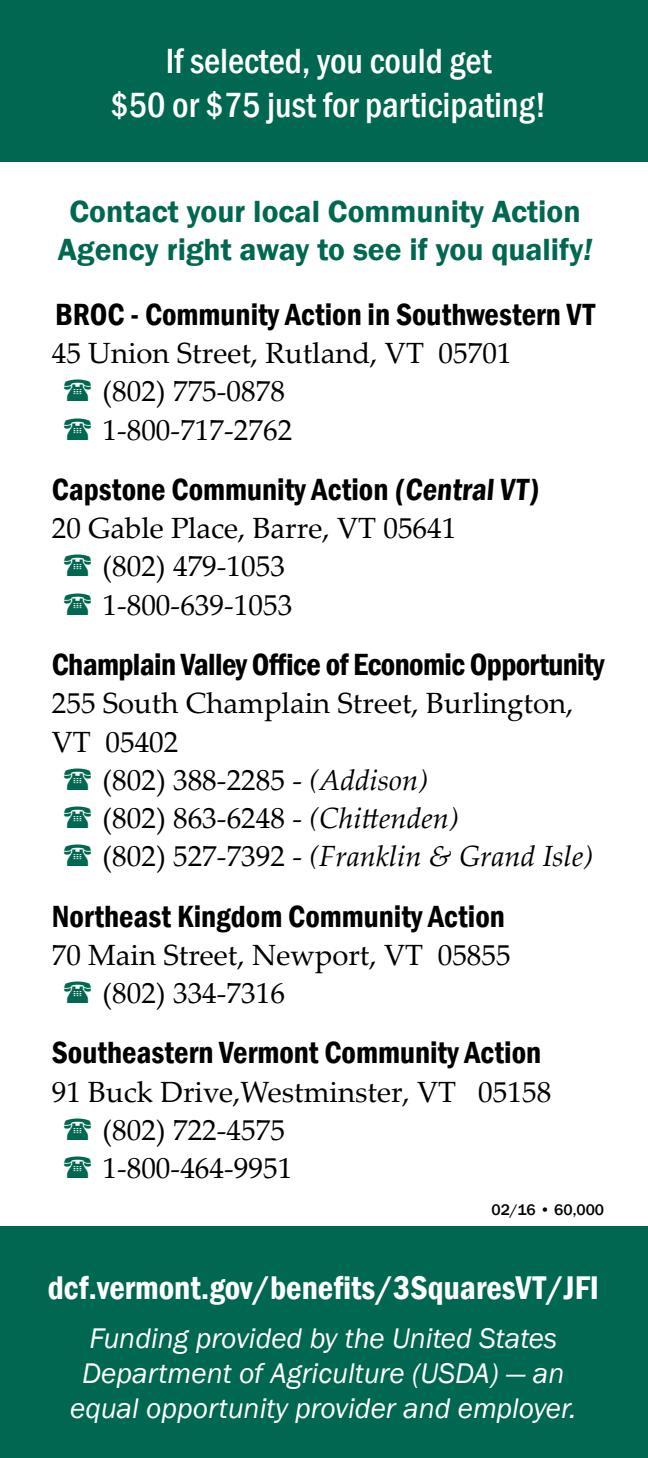
<style>
.page{position:relative;width:648px;height:1458px;background:#fff}
.page>*{position:absolute;margin:0;border:0;box-sizing:border-box;transform-origin:0 0}
.t1{font:500 condensed 36px/43.2px "Franklin Gothic";color:#fff;text-align:center}
.t2{font:600 condensed 33.75px "Franklin Gothic";color:#fff}
.t3{font:600 condensed 31.5px "Franklin Gothic";color:#000}
.t4{font:600 31.5px/37.8px "Franklin Gothic";color:#006750;text-align:center}
.t5{font:600 condensed 31.5px "Franklin Gothic";letter-spacing:-.02em;color:#000}
.t6{font:29.25px/38.2px "Palatino Linotype";color:#000}
.t7{font:italic 29.25px/35.1px "Franklin Gothic";color:#fff;text-align:center}
.t8{font:italic 29.25px "Palatino Linotype";color:#000}
.t9{font:500 15.75px "Franklin Gothic";color:#000}
.s1{font-style:italic}
.s2{font-style:normal}
</style>
<div class="page">
<div style="left:0;top:1226px;width:648px;height:232px;background:#006750"></div>
<div style="left:0;top:0;width:648px;height:162px;background:#006750"></div>
<p class="t1" style="left:110px;top:40px;width:438px">If selected, you could get<br>$50 or $75 just for participating!</p>
<p class="t4" style="left:58px;top:193px;width:536px">Contact your local Community Action<br>Agency right away to see if you qualify<span class="s1">!</span></p>
<p class="t3" style="left:55px;top:293px;width:542px">BROC - Community Action in Southwestern VT</p>
<p class="t6" style="left:102px;top:333px;width:411px;text-indent:-51px">45 Union Street, Rutland, VT 05701 (802) 775-0878<br>1-800-717-2762</p>
<p class="t3" style="left:52px;top:468px;width:492px">Capstone Community Action (Central VT)</p>
<p class="t6" style="left:102px;top:508px;width:356px;text-indent:-51px">20 Gable Place, Barre, VT 05641 (802) 479-1053<br>1-800-639-1053</p>
<p class="t5" style="left:52px;top:643px;width:554px">Champlain Valley Office of Economic Opportunity</p>
<p class="t6" style="left:52px;top:683px;width:523px">255 South Champlain Street, Burlington,</p>
<p class="t6" style="left:52px;top:721px;width:128px">VT 05402</p>
<p class="t6" style="left:102px;top:760px;width:327px">(802) 388-2285 - <span class="s1">(Addison)</span></p>
<p class="t6" style="left:102px;top:798px;width:358px">(802) 863-6248 - <span class="s1">(Chittenden)</span></p>
<p class="t8" style="left:102px;top:836px;width:492px"><span class="s2">(802) 527-7392 -</span> (Franklin &amp; Grand Isle)</p>
<p class="t3" style="left:52px;top:895px;width:455px">Northeast Kingdom Community Action</p>
<p class="t6" style="left:102px;top:935px;width:410px;text-indent:-51px">70 Main Street, Newport, VT 05855 (802) 334-7316</p>
<p class="t3" style="left:52px;top:1032px;width:491px">Southeastern Vermont Community Action</p>
<p class="t6" style="left:102px;top:1071px;width:450px;text-indent:-51px">91 Buck Drive,Westminster, VT 05158 (802) 722-4575<br>1-800-464-9951</p>
<p class="t9" style="left:492px;top:1200px;width:114px">02/16 • 60,000</p>
<p class="t2" style="left:48px;top:1265px;width:553px">dcf.vermont.gov/benefits/3SquaresVT/JFI</p>
<p class="t7" style="left:70px;top:1321px;width:508px">Funding provided by the United States<br>Department of Agriculture (USDA) — an equal opportunity provider and employer.</p>
</div>
